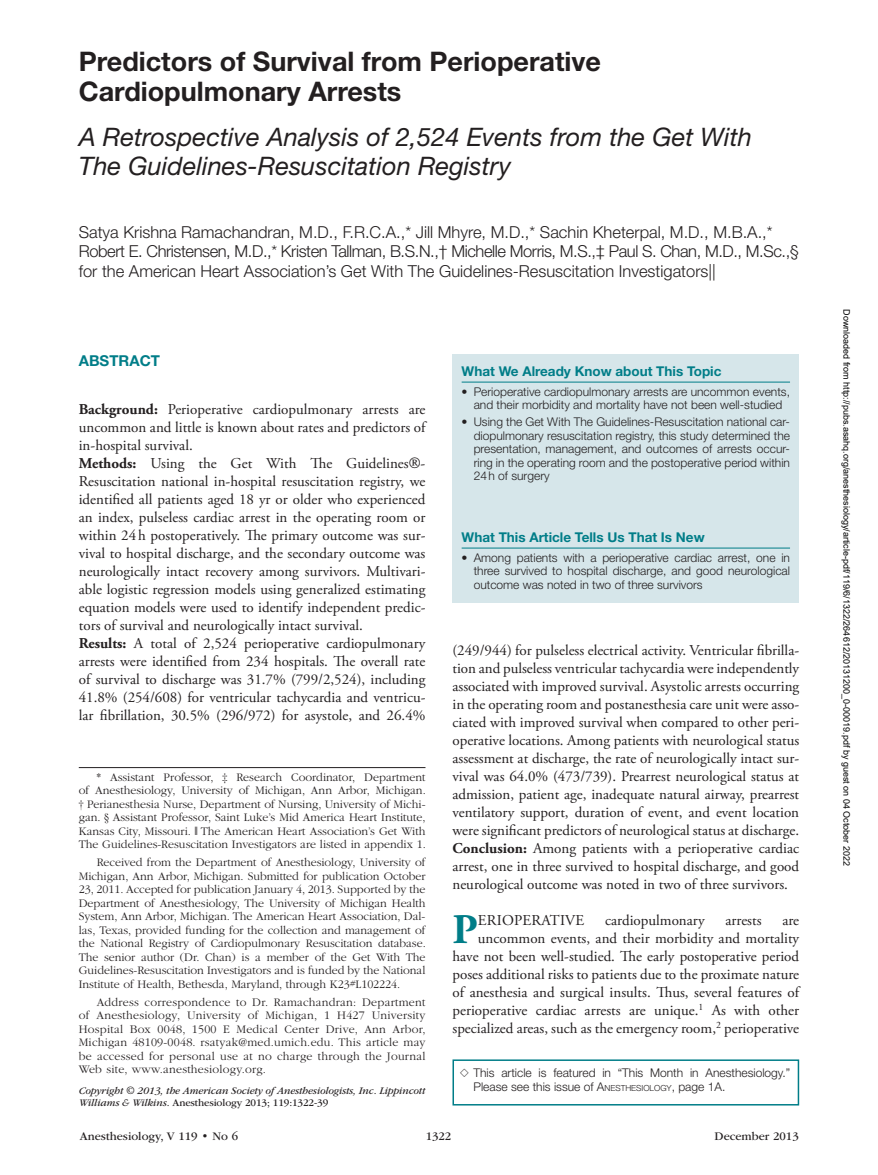
<style>
.page{position:relative;width:878px;height:1175px;background:#fff}
.page>*{position:absolute;margin:0;border:0;box-sizing:border-box;transform-origin:0 0}
.t1{font:700 42.15px "Adobe Garamond Pro";color:#007d88}
.t2{font:700 27px/30px "Helvetica Neue LT Std";color:#231f20}
.t3{font:italic 25.5px/28.5px "Helvetica Neue LT Std";color:#231f20}
.t4{font:300 16.5px/19.5px "Helvetica Neue LT Std";color:#231f20}
.t5{font:15px/18px "Adobe Garamond Pro";color:#231f20}
.t6{font:700 15px "Helvetica Neue LT Std";color:#007d88}
.t7{font:700 13.5px "Helvetica Neue LT Std";color:#007d88}
.t8{font:300 12px/13.5px "ITC Garamond Std";color:#231f20;text-align:justify}
.t9{font:300 12px/13.5px "Helvetica Neue LT Std";color:#231f20;text-align:justify}
.t10{font:12px "ITC Garamond Std";color:#231f20}
.t11{font:italic 10.5px/12px "ITC Garamond Std";letter-spacing:-.01em;color:#231f20}
.t12{font:9px "Arial";color:#000}
.s1{font-weight:700}
.s2{font-family:"Gandhari Unicode"}
.s3{font-family:"Gandhari Unicode";font-weight:400}
.s4{font-style:normal}
.s5{font-size:8.4px}
</style>
<div class="page">
<hr style="left:79px;top:767px;width:346px;height:1px;background:#231f20">
<div style="left:452px;top:354px;width:347px;height:248px;background:#d6e6ea"></div>
<hr style="left:461px;top:382px;width:329px;height:1px;background:#007d88">
<hr style="left:461px;top:547px;width:329px;height:1px;background:#007d88">
<div style="left:452px;top:1059px;width:347px;height:46px;border:2px solid #007d88"></div>
<h2 class="t2" style="left:79px;top:46px;width:523px">Predictors of Survival from Perioperative<br>Cardiopulmonary Arrests</h2>
<h3 class="t3" style="left:79px;top:122px;width:674px">A Retrospective Analysis of 2,524 Events from the Get With<br>The Guidelines-Resuscitation Registry</h3>
<p class="t4" style="left:79px;top:222px;width:721px">Satya Krishna Ramachandran, M.D., F.R.C.A.,* Jill Mhyre, M.D.,* Sachin Kheterpal, M.D., M.B.A.,*<br>Robert E. Christensen, M.D.,* Kristen Tallman, B.S.N.,† Michelle Morris, M.S.,‡ Paul S. Chan, M.D., M.Sc.,§ for the American Heart Association’s Get With The Guidelines-Resuscitation Investigators||</p>
<p class="t6" style="left:79px;top:351px;width:83px">ABSTRACT</p>
<p class="t5" style="left:79px;top:400px;width:348px"><span class="s1">Background:</span> Perioperative cardiopulmonary arrests are uncommon and little is known about rates and predictors of in-hospital survival.<br><span class="s1">Methods:</span> Using the Get With The Guidelines<span class="s2">®</span>- Resuscitation national in-hospital resuscitation registry, we identified all patients aged 18 yr or older who experienced an index, pulseless cardiac arrest in the operating room or within 24h postoperatively. The primary outcome was sur&shy;vival to hospital discharge, and the secondary outcome was neurologically intact recovery among survivors. Multivari&shy;able logistic regression models using generalized estimating equation models were used to identify independent predic&shy;tors of survival and neurologically intact survival.<br><span class="s1">Results:</span> A total of 2,524 perioperative cardiopulmonary arrests were identified from 234 hospitals. The overall rate of survival to discharge was 31.7% (799/2,524), including 41.8% (254/608) for ventricular tachycardia and ventricu&shy;lar fibrillation, 30.5% (296/972) for asystole, and 26.4%</p>
<p class="t8" style="left:79px;top:770px;width:348px;text-indent:18px">* Assistant Professor, ‡ Research Coordinator, Department of Anesthesiology, University of Michigan, Ann Arbor, Michigan. † Perianesthesia Nurse, Department of Nursing, University of Michi&shy;gan. § Assistant Professor, Saint Luke’s Mid America Heart Institute, Kansas City, Missouri. <span class="s3">‖</span> The American Heart Association’s Get With The Guidelines-Resuscitation Investigators are listed in appendix 1.</p>
<p class="t8" style="left:79px;top:856px;width:348px;text-indent:18px">Received from the Department of Anesthesiology, University of Michigan, Ann Arbor, Michigan. Submitted for publication October 23, 2011. Accepted for publication January 4, 2013. Supported by the Department of Anesthesiology, The University of Michigan Health System, Ann Arbor, Michigan. The American Heart Association, Dal&shy;las, Texas, provided funding for the collection and management of the National Registry of Cardiopulmonary Resuscitation database.<br>The senior author (Dr. Chan) is a member of the Get With The Guidelines-Resuscitation Investigators and is funded by the National Institute of Health, Bethesda, Maryland, through K23#L102224.</p>
<p class="t8" style="left:79px;top:995px;width:348px;text-indent:18px">Address correspondence to Dr. Ramachandran: Department of Anesthesiology, University of Michigan, 1 H427 University Hospital Box 0048, 1500 E Medical Center Drive, Ann Arbor, Michigan 48109-0048. rsatyak@med.umich.edu. This article may be accessed for personal use at no charge through the Journal Web site, www.anesthesiology.org.</p>
<p class="t11" style="left:79px;top:1084px;width:348px">Copyright © 2013, the American Society of Anesthesiologists, Inc. Lippincott<br>Williams &amp; Wilkins. <span class="s4">Anesthesiology 2013; 119:1322-39</span></p>
<p class="t7" style="left:461px;top:362px;width:261px">What We Already Know about This Topic</p>
<p class="t9" style="left:461px;top:385px;width:330px;text-align:center">• Perioperative cardiopulmonary arrests are uncommon events, and their morbidity and mortality have not been well-studied</p>
<p class="t9" style="left:473px;top:415px;width:318px;text-indent:-12px">• Using the Get With The Guidelines-Resuscitation national car&shy;diopulmonary resuscitation registry, this study determined the presentation, management, and outcomes of arrests occur&shy;ring in the operating room and the postoperative period within 24h of surgery</p>
<p class="t7" style="left:461px;top:528px;width:244px">What This Article Tells Us That Is New</p>
<p class="t9" style="left:473px;top:550px;width:318px;text-indent:-12px">• Among patients with a perioperative cardiac arrest, one in three survived to hospital discharge, and good neurological outcome was noted in two of three survivors</p>
<p class="t5" style="left:452px;top:642px;width:348px;text-align:justify">(249/944) for pulseless electrical activity. Ventricular fibrilla&shy;tion and pulseless ventricular tachycardia were independently associated with improved survival. Asystolic arrests occurring in the operating room and postanesthesia care unit were asso&shy;ciated with improved survival when compared to other peri&shy;operative locations. Among patients with neurological status assessment at discharge, the rate of neurologically intact sur&shy;vival was 64.0% (473/739). Prearrest neurological status at admission, patient age, inadequate natural airway, prearrest ventilatory support, duration of event, and event location were significant predictors of neurological status at discharge.<br><span class="s1">Conclusion:</span> Among patients with a perioperative cardiac arrest, one in three survived to hospital discharge, and good neurological outcome was noted in two of three survivors.</p>
<h1 class="t1" style="left:452px;top:904px;width:27px">P</h1>
<p class="t5" style="left:478px;top:911px;width:108px">ERIOPERATIVE</p>
<p class="t5" style="left:605px;top:911px;width:101px">cardiopulmonary</p>
<p class="t5" style="left:725px;top:911px;width:38px">arrests</p>
<p class="t5" style="left:452px;top:911px;width:348px;text-align:right">are<br>uncommon events, and their morbidity and mortality have not been well-studied. The early postoperative period poses additional risks to patients due to the proximate nature of anesthesia and surgical insults. Thus, several features of perioperative cardiac arrests are unique.<sup>1</sup> As with other specialized areas, such as the emergency room,<sup>2</sup> perioperative</p>
<p class="t9" style="left:473px;top:1065px;width:318px;text-indent:-12px"><span class="s3">◇</span> This article is featured in “This Month in Anesthesiology.”<br>Please see this issue of A<span class="s5">NESTHESIOLOGY</span>, page 1A.</p>
<p class="t10" style="left:80px;top:1130px;width:160px">Anesthesiology, V 119 • No 6</p>
<p class="t10" style="left:426px;top:1130px;width:27px">1322</p>
<p class="t10" style="left:714px;top:1130px;width:86px">December 2013</p>
<p class="t12" style="left:850px;top:309px;width:558px;rotate:90deg">Downloaded from http://pubs.asahq.org/anesthesiology/article-pdf/119/6/1322/264612/20131200_0-00019.pdf by guest on 04 October 2022</p>
</div>
